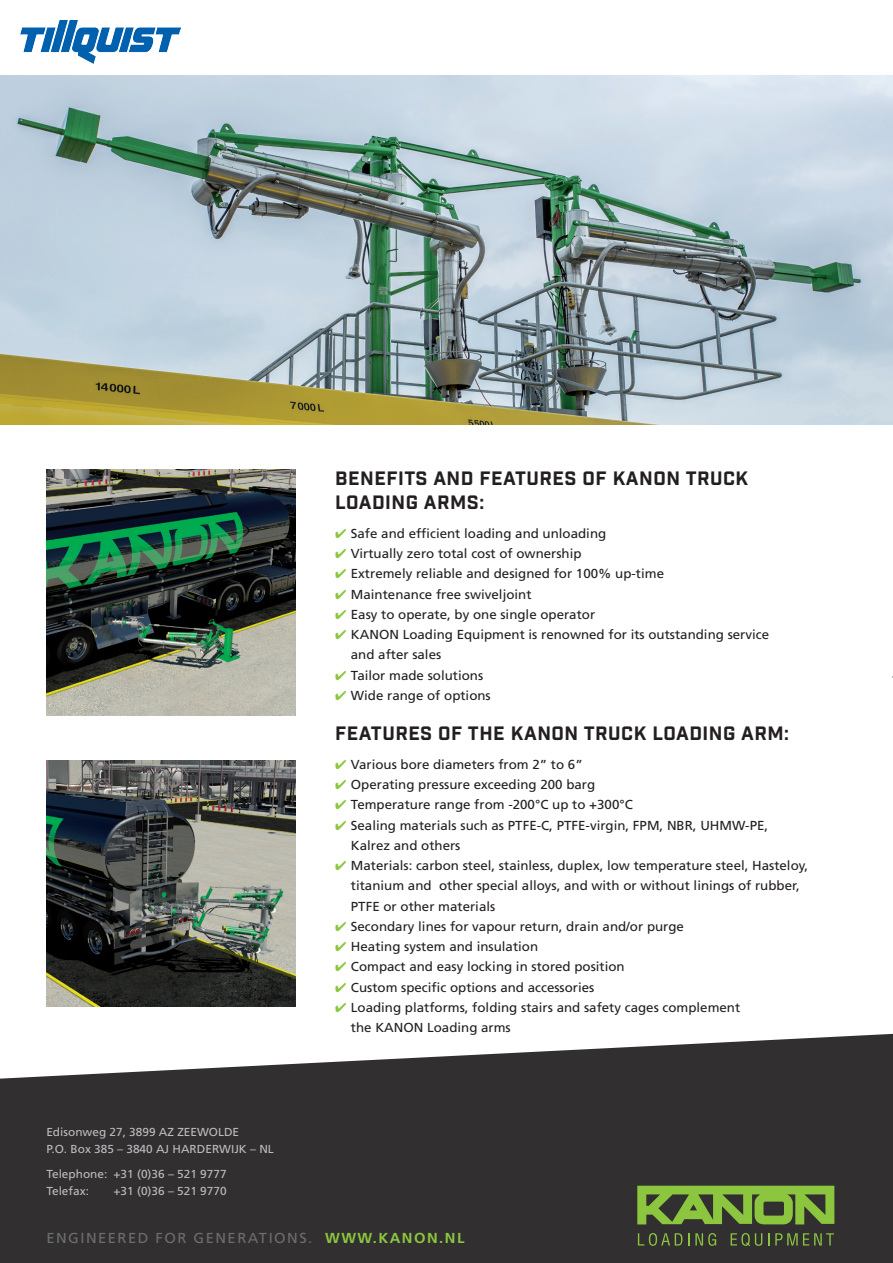
<style>
.page{position:relative;width:893px;height:1263px;background:#fff}
.page>*{position:absolute;margin:0;border:0;box-sizing:border-box;transform-origin:0 0}
.t1{font:700 18.75px/24.6px "Industry";letter-spacing:.025em;color:#231f20}
.t2{font:14.4px "Frutiger LT";letter-spacing:.1em;color:#6c6d70}
.t3{font:13.05px/20.2px "Frutiger LT";color:#231f20}
.t4{font:11.55px/16.8px "Frutiger LT";color:#bcbdc0}
.s1{color:#8bc63e}
.s2{font-weight:700;color:#8bc63e}
</style>
<div class="page">
<svg style="left:0;top:1034px;width:893px;height:229px;background:#464445"></svg>
<svg style="left:637px;top:1186px;width:197px;height:39px;background:#6f9739"></svg>
<svg style="left:638px;top:1233px;width:51px;height:13px"></svg>
<svg style="left:695px;top:1233px;width:21px;height:13px"></svg>
<svg style="left:731px;top:1233px;width:31px;height:13px"></svg>
<svg style="left:768px;top:1233px;width:1px;height:12px"></svg>
<svg style="left:775px;top:1233px;width:59px;height:12px"></svg>
<img style="left:0;top:75px;width:893px;height:350px">
<img style="left:46px;top:470px;width:249px;height:246px">
<img style="left:46px;top:760px;width:249px;height:246px">
<img style="left:21px;top:20px;width:160px;height:43px">
<p class="t1" style="left:335px;top:467px;width:415px">BENEFITS AND FEATURES OF KANON TRUCK<br>LOADING ARMS:</p>
<p class="t3" style="left:335px;top:523px;width:272px"><span class="s1">✔</span> Safe and efficient loading and unloading</p>
<p class="t3" style="left:335px;top:543px;width:248px"><span class="s1">✔</span> Virtually zero total cost of ownership</p>
<p class="t3" style="left:335px;top:564px;width:330px"><span class="s1">✔</span> Extremely reliable and designed for 100% up-time</p>
<p class="t3" style="left:335px;top:584px;width:198px"><span class="s1">✔</span> Maintenance free swiveljoint</p>
<p class="t3" style="left:335px;top:604px;width:261px"><span class="s1">✔</span> Easy to operate, by one single operator</p>
<p class="t3" style="left:351px;top:624px;width:420px;text-indent:-16px"><span class="s1">✔</span> KANON Loading Equipment is renowned for its outstanding service and after sales</p>
<p class="t3" style="left:335px;top:665px;width:149px"><span class="s1">✔</span> Tailor made solutions</p>
<p class="t3" style="left:335px;top:685px;width:157px"><span class="s1">✔</span> Wide range of options</p>
<p class="t1" style="left:335px;top:722px;width:455px">FEATURES OF THE KANON TRUCK LOADING ARM:</p>
<p class="t3" style="left:335px;top:754px;width:249px"><span class="s1">✔</span> Various bore diameters from 2” to 6”</p>
<p class="t3" style="left:335px;top:774px;width:261px"><span class="s1">✔</span> Operating pressure exceeding 200 barg</p>
<p class="t3" style="left:335px;top:795px;width:299px"><span class="s1">✔</span> Temperature range from -200°C up to +300°C</p>
<p class="t3" style="left:351px;top:815px;width:419px;text-indent:-16px"><span class="s1">✔</span> Sealing materials such as PTFE-C, PTFE-virgin, FPM, NBR, UHMW-PE,<br>Kalrez and others</p>
<p class="t3" style="left:351px;top:855px;width:459px;text-indent:-16px"><span class="s1">✔</span> Materials: carbon steel, stainless, duplex, low temperature steel, Hasteloy, titanium and other special alloys, and with or without linings of rubber,<br>PTFE or other materials</p>
<p class="t3" style="left:335px;top:916px;width:350px"><span class="s1">✔</span> Secondary lines for vapour return, drain and/or purge</p>
<p class="t3" style="left:335px;top:936px;width:204px"><span class="s1">✔</span> Heating system and insulation</p>
<p class="t3" style="left:335px;top:957px;width:291px"><span class="s1">✔</span> Compact and easy locking in stored position</p>
<p class="t3" style="left:335px;top:977px;width:261px"><span class="s1">✔</span> Custom specific options and accessories</p>
<p class="t3" style="left:351px;top:997px;width:391px;text-indent:-16px"><span class="s1">✔</span> Loading platforms, folding stairs and safety cages complement the KANON Loading arms</p>
<p class="t4" style="left:46px;top:1123px;width:229px">Edisonweg 27, 3899 AZ ZEEWOLDE<br>P.O. Box 385 – 3840 AJ HARDERWIJK – NL</p>
<p class="t4" style="left:46px;top:1166px;width:182px">Telephone: +31 (0)36 – 521 9777<br>Telefax:</p>
<p class="t4" style="left:114px;top:1182px;width:115px">+31 (0)36 – 521 9770</p>
<p class="t2" style="left:46px;top:1230px;width:420px">ENGINEERED FOR GENERATIONS. <span class="s2">WWW.KANON.NL</span></p>
</div>
